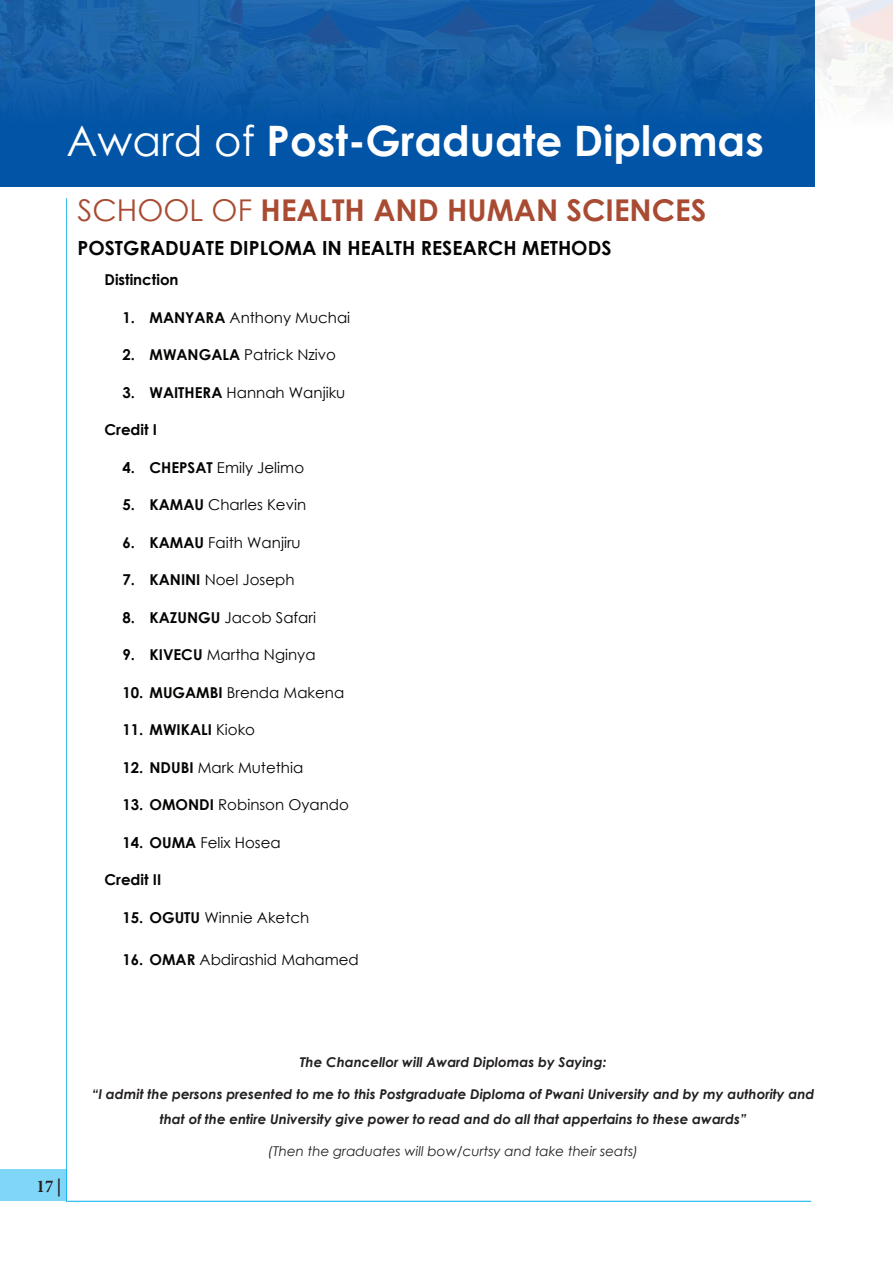
<style>
.page{position:relative;width:893px;height:1263px;background:#fff}
.page>*{position:absolute;margin:0;border:0;box-sizing:border-box;transform-origin:0 0}
.t1{font:700 42px "Century Gothic";color:#fff}
.t2{font:700 30px "Century Gothic";color:#a94b32}
.t3{font:700 19.5px "Century Gothic";color:#040503}
.t4{font:700 condensed 18px "Minion Pro";color:#231f20}
.t5{font:15px "Century Gothic";color:#040503}
.t6{font:700 15px "Century Gothic";color:#040503}
.t7{font:italic 700 13.5px/25.5px "Century Gothic";color:#231f20;text-align:center}
.t8{font:italic 13.5px "Century Gothic";color:#231f20}
.s1{font-weight:400}
.s2{font-weight:700}
</style>
<div class="page">
<div style="left:0;top:0;width:814px;height:186px;background:#0154a6"></div>
<hr style="left:66px;top:1201px;width:745px;height:1px;background:#00aeef">
<hr style="left:66px;top:196px;width:3px;height:1006px;background:#231f20;opacity:.5">
<img style="left:0;top:0;width:893px;height:128px">
<div style="left:0;top:1169px;width:66px;height:32px;background:#80d6f7"></div>
<h1 class="t1" style="left:66px;top:109px;width:699px"><span class="s1">Award of</span> Post-Graduate Diplomas</h1>
<h2 class="t2" style="left:78px;top:187px;width:630px"><span class="s1">SCHOOL OF</span> HEALTH AND HUMAN SCIENCES</h2>
<h3 class="t3" style="left:78px;top:233px;width:535px">POSTGRADUATE DIPLOMA IN HEALTH RESEARCH METHODS</h3>
<p class="t6" style="left:105px;top:268px;width:76px">Distinction</p>
<p class="t5" style="left:123px;top:307px;width:229px"><span class="s2">1. MANYARA</span> Anthony Muchai</p>
<p class="t5" style="left:123px;top:344px;width:215px"><span class="s2">2. MWANGALA</span> Patrick Nzivo</p>
<p class="t5" style="left:123px;top:382px;width:224px"><span class="s2">3. WAITHERA</span> Hannah Wanjiku</p>
<p class="t6" style="left:105px;top:418px;width:54px">Credit I</p>
<p class="t5" style="left:123px;top:457px;width:183px"><span class="s2">4. CHEPSAT</span> Emily Jelimo</p>
<p class="t5" style="left:123px;top:494px;width:185px"><span class="s2">5. KAMAU</span> Charles Kevin</p>
<p class="t5" style="left:123px;top:532px;width:180px"><span class="s2">6. KAMAU</span> Faith Wanjiru</p>
<p class="t5" style="left:123px;top:569px;width:173px"><span class="s2">7. KANINI</span> Noel Joseph</p>
<p class="t5" style="left:123px;top:607px;width:195px"><span class="s2">8. KAZUNGU</span> Jacob Safari</p>
<p class="t5" style="left:123px;top:644px;width:195px"><span class="s2">9. KIVECU</span> Martha Nginya</p>
<p class="t5" style="left:123px;top:682px;width:223px"><span class="s2">10. MUGAMBI</span> Brenda Makena</p>
<p class="t6" style="left:123px;top:718px;width:134px">11. MWIKALI <span class="s1">Kioko</span></p>
<p class="t5" style="left:123px;top:757px;width:182px"><span class="s2">12. NDUBI</span> Mark Mutethia</p>
<p class="t5" style="left:123px;top:794px;width:228px"><span class="s2">13. OMONDI</span> Robinson Oyando</p>
<p class="t5" style="left:123px;top:832px;width:160px"><span class="s2">14. OUMA</span> Felix Hosea</p>
<p class="t6" style="left:105px;top:868px;width:58px">Credit II</p>
<p class="t5" style="left:123px;top:907px;width:188px"><span class="s2">15. OGUTU</span> Winnie Aketch</p>
<p class="t5" style="left:123px;top:949px;width:238px"><span class="s2">16. OMAR</span> Abdirashid Mahamed</p>
<p class="t4" style="left:37px;top:1173px;width:26px">17 |</p>
<p class="t7" style="left:300px;top:1049px;width:308px">The Chancellor will Award Diplomas by Saying:</p>
<p class="t7" style="left:92px;top:1080px;width:724px">“I admit the persons presented to me to this Postgraduate Diploma of Pwani University and by my authority and that of the entire University give power to read and do all that appertains to these awards”</p>
<p class="t8" style="left:268px;top:1141px;width:372px">(Then the graduates will bow/curtsy and take their seats)</p>
</div>
